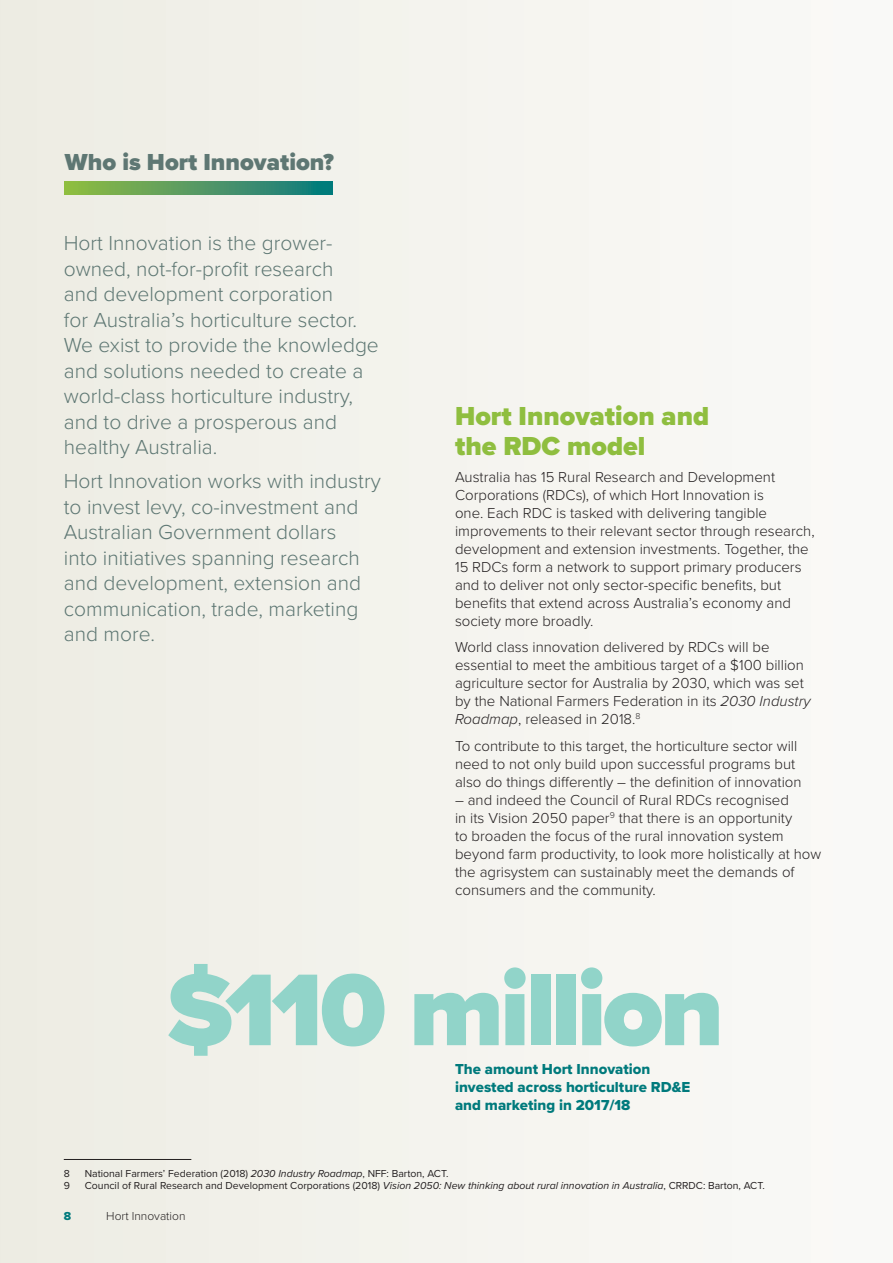
<style>
.page{position:relative;width:893px;height:1263px;background:#f4f3ee}
.page>*{position:absolute;margin:0;border:0;box-sizing:border-box;transform-origin:0 0}
.t1{font:900 105.75px "Proxima Nova";letter-spacing:-.04em;color:#91d4c9}
.t2{font:900 27px/30px "Proxima Nova";color:#8fbe3f}
.t3{font:900 24px "Proxima Nova";color:#5e7773}
.t4{font:300 21px/25.5px "Proxima Nova";color:#5e7773}
.t5{font:300 15px/18px "Proxima Nova";color:#231f20}
.t6{font:15px/18px "Proxima Nova Extrabld";color:#007a7c}
.t7{font:300 12px "Proxima Nova";color:#231f20}
.t8{font:12px "Proxima Nova Extrabld";color:#007a7c}
.t9{font:10.5px "Proxima Nova";color:#231f20}
.s1{font-style:italic}
</style>
<div class="page">
<svg style="left:65px;top:182px;width:268px;height:12px;background:#509962"></svg>
<hr style="left:64px;top:1159px;width:127px;height:1px;background:#231f20">
<h3 class="t3" style="left:65px;top:144px;width:271px">Who is Hort Innovation?</h3>
<p class="t4" style="left:64px;top:230px;width:317px">Hort Innovation is the grower&shy;owned, not-for-profit research<br>and development corporation<br>for Australia’s horticulture sector.<br>We exist to provide the knowledge and solutions needed to create a world-class horticulture industry, and to drive a prosperous and healthy Australia.</p>
<h3 class="t4" style="left:64px;top:468px;width:318px">Hort Innovation works with industry to invest levy, co-investment and<br>Australian Government dollars<br>into initiatives spanning research and development, extension and communication, trade, marketing and more.</h3>
<h2 class="t2" style="left:455px;top:401px;width:256px">Hort Innovation and the RDC model</h2>
<p class="t5" style="left:455px;top:467px;width:361px">Australia has 15 Rural Research and Development Corporations (RDCs), of which Hort Innovation is<br>one. Each RDC is tasked with delivering tangible improvements to their relevant sector through research, development and extension investments. Together, the 15 RDCs form a network to support primary producers and to deliver not only sector-specific benefits, but benefits that extend across Australia’s economy and society more broadly.</p>
<p class="t5" style="left:455px;top:637px;width:357px">World class innovation delivered by RDCs will be essential to meet the ambitious target of a $100 billion agriculture sector for Australia by 2030, which was set by the National Farmers Federation in its <span class="s1">2030 Industry Roadmap</span>, released in 2018.<sup>8</sup></p>
<p class="t5" style="left:455px;top:736px;width:348px">To contribute to this target, the horticulture sector will need to not only build upon successful programs but also do things differently – the definition of innovation</p>
<p class="t5" style="left:455px;top:790px;width:368px">– and indeed the Council of Rural RDCs recognised<br>in its Vision 2050 paper<sup>9</sup> that there is an opportunity<br>to broaden the focus of the rural innovation system beyond farm productivity, to look more holistically at how the agrisystem can sustainably meet the demands of consumers and the community.</p>
<h1 class="t1" style="left:166px;top:931px;width:559px">$110 million</h1>
<p class="t6" style="left:455px;top:1060px;width:237px">The amount Hort Innovation invested across horticulture RD&amp;E and marketing in 2017/18</p>
<p class="t9" style="left:64px;top:1165px;width:8px">8</p>
<p class="t9" style="left:85px;top:1165px;width:365px">National Farmers’ Federation (2018) <span class="s1">2030 Industry Roadmap</span>, NFF: Barton, ACT.</p>
<p class="t9" style="left:64px;top:1178px;width:8px">9</p>
<p class="t9" style="left:85px;top:1178px;width:681px">Council of Rural Research and Development Corporations (2018) <span class="s1">Vision 2050: New thinking about rural innovation in Australia</span>, CRRDC: Barton, ACT.</p>
<p class="t8" style="left:64px;top:1206px;width:9px">8</p>
<p class="t7" style="left:106px;top:1206px;width:81px">Hort Innovation</p>
</div>
